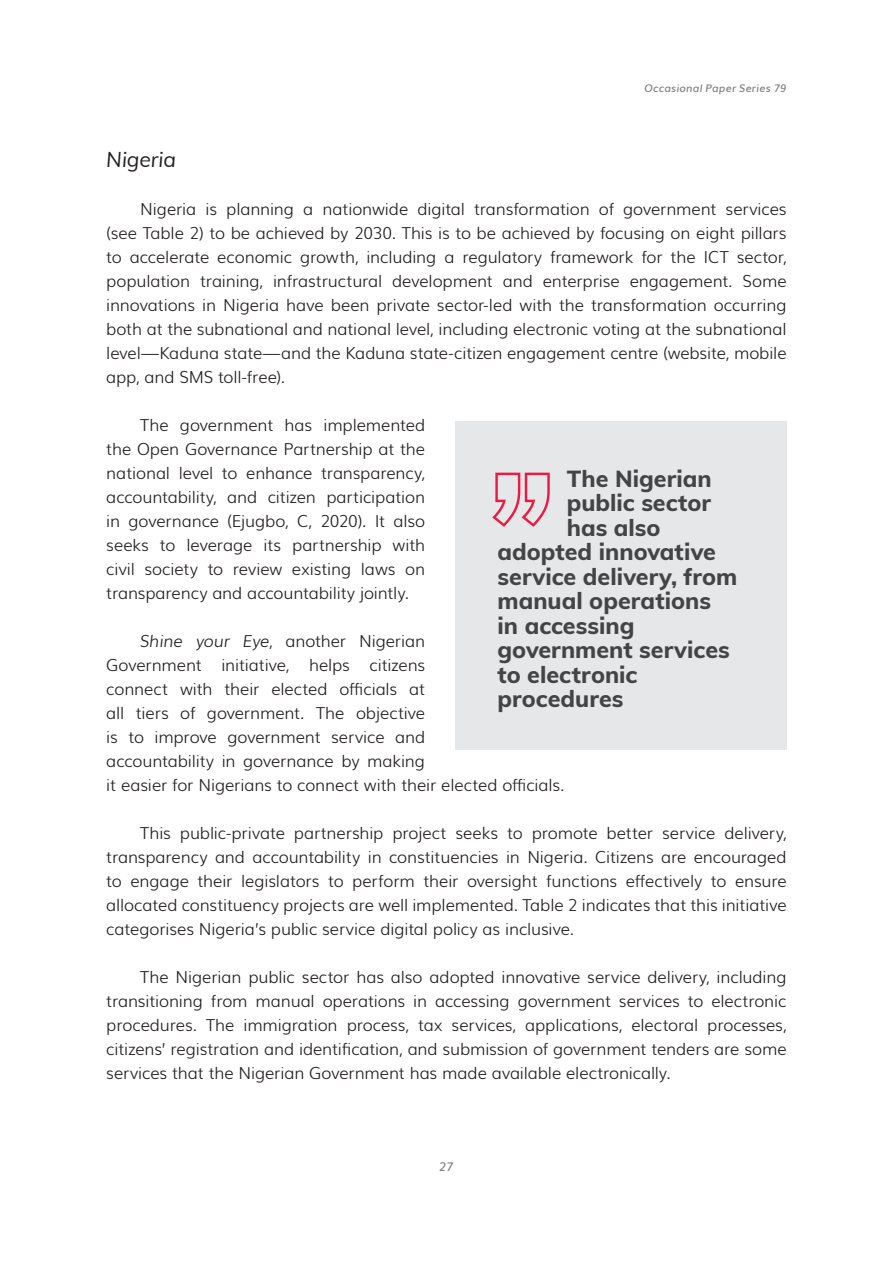
<style>
.page{position:relative;width:893px;height:1263px;background:#fff}
.page>*{position:absolute;margin:0;border:0;box-sizing:border-box;transform-origin:0 0}
.t1{font:800 23.25px "Muli";color:#434444}
.t2{font:italic 21px "Muli";color:#231f20}
.t3{font:300 16.5px/24px "Muli";letter-spacing:-.01em;color:#231f20;text-align:justify}
.t4{font:italic 600 12px "Muli";color:#808285}
.t5{font:italic 600 10.5px "Muli";letter-spacing:.02em;color:#808285}
.s1{font-style:italic}
</style>
<div class="page">
<div style="left:455px;top:421px;width:332px;height:329px;background:#e6e7e8"></div>
<svg style="left:492px;top:473px;width:58px;height:54px"></svg>
<p class="t5" style="left:644px;top:79px;width:144px">Occasional Paper Series 79</p>
<p class="t2" style="left:106px;top:144px;width:71px">Nigeria</p>
<p class="t3" style="left:106px;top:196px;width:682px;text-indent:34px">Nigeria is planning a nationwide digital transformation of government services (see Table 2) to be achieved by 2030. This is to be achieved by focusing on eight pillars to accelerate economic growth, including a regulatory framework for the ICT sector, population training, infrastructural development and enterprise engagement. Some innovations in Nigeria have been private sector-led with the transformation occurring both at the subnational and national level, including electronic voting at the subnational level—Kaduna state—and the Kaduna state-citizen engagement centre (website, mobile app, and SMS toll-free).</p>
<p class="t3" style="left:106px;top:412px;width:320px;text-indent:34px">The government has implemented the Open Governance Partnership at the national level to enhance transparency, accountability, and citizen participation in governance (Ejugbo, C, 2020). It also seeks to leverage its partnership with civil society to review existing laws on transparency and accountability jointly.</p>
<p class="t3" style="left:106px;top:628px;width:460px;text-align:left;text-indent:34px"><span class="s1">Shine your Eye</span>, another Nigerian<br>Government initiative, helps citizens<br>connect with their elected officials at<br>all tiers of government. The objective<br>is to improve government service and<br>accountability in governance by making<br>it easier for Nigerians to connect with their elected officials.</p>
<p class="t3" style="left:106px;top:820px;width:682px;text-indent:34px">This public-private partnership project seeks to promote better service delivery, transparency and accountability in constituencies in Nigeria. Citizens are encouraged to engage their legislators to perform their oversight functions effectively to ensure allocated constituency projects are well implemented. Table 2 indicates that this initiative categorises Nigeria’s public service digital policy as inclusive.</p>
<p class="t3" style="left:106px;top:964px;width:682px;text-indent:34px">The Nigerian public sector has also adopted innovative service delivery, including transitioning from manual operations in accessing government services to electronic procedures. The immigration process, tax services, applications, electoral processes, citizens’ registration and identification, and submission of government tenders are some services that the Nigerian Government has made available electronically.</p>
<h1 class="t1" style="left:567px;top:461px;width:146px">The Nigerian</h1>
<h1 class="t1" style="left:567px;top:486px;width:146px">public sector</h1>
<h1 class="t1" style="left:567px;top:510px;width:95px">has also</h1>
<h1 class="t1" style="left:497px;top:535px;width:220px">adopted innovative</h1>
<h1 class="t1" style="left:497px;top:559px;width:241px">service delivery, from</h1>
<h1 class="t1" style="left:497px;top:584px;width:215px">manual operations</h1>
<h1 class="t1" style="left:497px;top:608px;width:139px">in accessing</h1>
<h1 class="t1" style="left:497px;top:633px;width:234px">government services</h1>
<h1 class="t1" style="left:497px;top:657px;width:141px">to electronic</h1>
<h1 class="t1" style="left:497px;top:682px;width:128px">procedures</h1>
<p class="t4" style="left:439px;top:1157px;width:16px">27</p>
</div>
